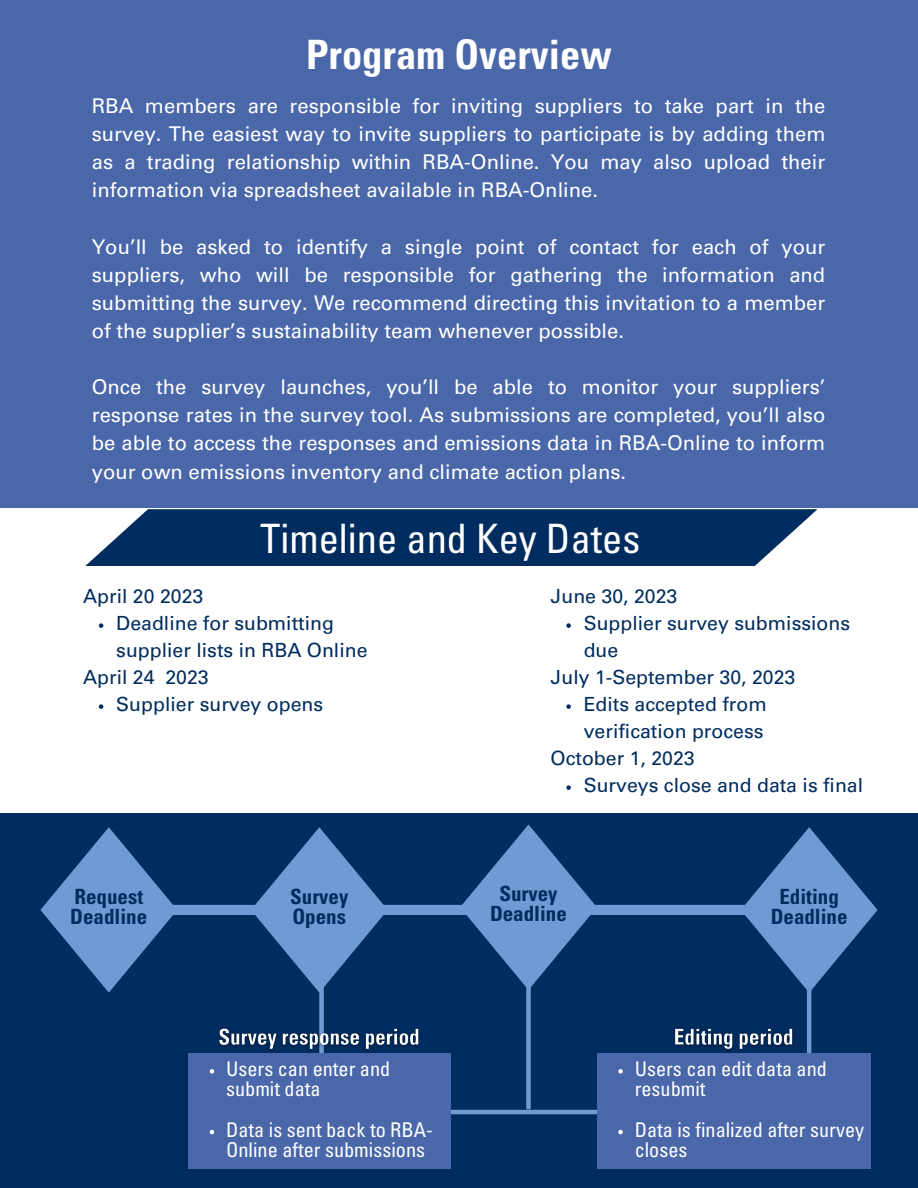
<style>
.page{position:relative;width:918px;height:1188px;background:#fff}
.page>*{position:absolute;margin:0;border:0;box-sizing:border-box;transform-origin:0 0}
.t1{font:condensed 40.5px "Univers LT Pro";color:#fff}
.t2{font:700 condensed 40.5px "Univers LT Pro";color:#fff}
.t3{font:700 condensed 21px/20.2px "Univers LT Pro";color:#002c5f}
.t4{font:20.25px/28.2px "Univers LT Pro 55 Roman";color:#fff;text-align:justify}
.t5{font:condensed 20.25px/20.2px "Univers LT Pro";color:#fff}
.t6{font:19.5px/27px "Univers LT Pro 55 Roman";color:#002c5f}
</style>
<div class="page">
<div style="left:0;top:0;width:918px;height:508px;background:#4967a9"></div>
<svg style="left:85px;top:509px;width:732px;height:57px;background:#163e6d"></svg>
<div style="left:0;top:813px;width:918px;height:375px;background:#002c5f"></div>
<div style="left:109px;top:905px;width:718px;height:10px;background:#6f9ad3"></div>
<div style="left:319px;top:895px;width:5px;height:207px;background:#6f9ad3"></div>
<svg style="left:251px;top:827px;width:137px;height:165px"></svg>
<img style="left:219px;top:1023px;width:200px;height:30px">
<svg style="left:40px;top:827px;width:137px;height:165px"></svg>
<div style="left:526px;top:858px;width:5px;height:251px;background:#6f9ad3"></div>
<svg style="left:460px;top:824px;width:137px;height:165px"></svg>
<hr style="left:188px;top:1110px;width:629px;height:4px;background:#6f9ad3">
<div style="left:188px;top:1053px;width:262px;height:116px;background:#4967a9"></div>
<svg style="left:210px;top:1069px;width:4px;height:5px"></svg>
<svg style="left:210px;top:1130px;width:4px;height:4px"></svg>
<img style="left:674px;top:1028px;width:119px;height:22px">
<hr style="left:807px;top:857px;width:4px;height:234px;background:#6f9ad3">
<svg style="left:741px;top:827px;width:137px;height:165px"></svg>
<div style="left:597px;top:1053px;width:273px;height:116px;background:#4967a9"></div>
<svg style="left:618px;top:1069px;width:5px;height:5px"></svg>
<svg style="left:618px;top:1130px;width:5px;height:4px"></svg>
<svg style="left:566px;top:623px;width:5px;height:5px"></svg>
<svg style="left:566px;top:704px;width:5px;height:5px"></svg>
<svg style="left:566px;top:785px;width:5px;height:5px"></svg>
<svg style="left:99px;top:623px;width:4px;height:5px"></svg>
<svg style="left:99px;top:704px;width:4px;height:5px"></svg>
<h1 class="t2" style="left:306px;top:39px;width:307px">Program Overview</h1>
<p class="t4" style="left:92px;top:94px;width:735px">RBA members are responsible for inviting suppliers to take part in the survey. The easiest way to invite suppliers to participate is by adding them as a trading relationship within RBA-Online. You may also upload their information via spreadsheet available in RBA-Online.</p>
<p class="t4" style="left:92px;top:235px;width:735px">You’ll be asked to identify a single point of contact for each of your suppliers, who will be responsible for gathering the information and submitting the survey. We recommend directing this invitation to a member of the supplier’s sustainability team whenever possible.</p>
<p class="t4" style="left:92px;top:376px;width:735px">Once the survey launches, you’ll be able to monitor your suppliers’ response rates in the survey tool. As submissions are completed, you’ll also be able to access the responses and emissions data in RBA-Online to inform your own emissions inventory and climate action plans.</p>
<p class="t6" style="left:83px;top:585px;width:122px">April 20 2023</p>
<h1 class="t1" style="left:260px;top:524px;width:382px">Timeline and Key Dates</h1>
<p class="t6" style="left:551px;top:585px;width:128px">June 30, 2023</p>
<p class="t6" style="left:116px;top:612px;width:253px">Deadline for submitting supplier lists in RBA Online</p>
<p class="t6" style="left:116px;top:693px;width:208px">Supplier survey opens</p>
<p class="t6" style="left:83px;top:666px;width:127px">April 24 2023</p>
<p class="t6" style="left:584px;top:612px;width:268px">Supplier survey submissions due</p>
<p class="t6" style="left:584px;top:693px;width:185px">Edits accepted from verification process</p>
<p class="t6" style="left:584px;top:774px;width:281px">Surveys close and data is final</p>
<p class="t6" style="left:551px;top:666px;width:246px">July 1-September 30, 2023</p>
<p class="t6" style="left:551px;top:747px;width:146px">October 1, 2023</p>
<p class="t3" style="left:70px;top:889px;width:78px">Request<br>Deadline</p>
<p class="t3" style="left:490px;top:886px;width:78px;text-align:center">Survey<br>Deadline</p>
<p class="t3" style="left:290px;top:889px;width:60px">Survey<br>Opens</p>
<p class="t5" style="left:226px;top:1061px;width:166px">Users can enter and submit data</p>
<p class="t5" style="left:226px;top:1122px;width:208px">Data is sent back to RBA-<br>Online after submissions</p>
<p class="t3" style="left:771px;top:889px;width:78px;text-align:center">Editing<br>Deadline</p>
<p class="t5" style="left:635px;top:1061px;width:194px">Users can edit data and resubmit</p>
<p class="t5" style="left:635px;top:1122px;width:231px">Data is finalized after survey closes</p>
</div>
